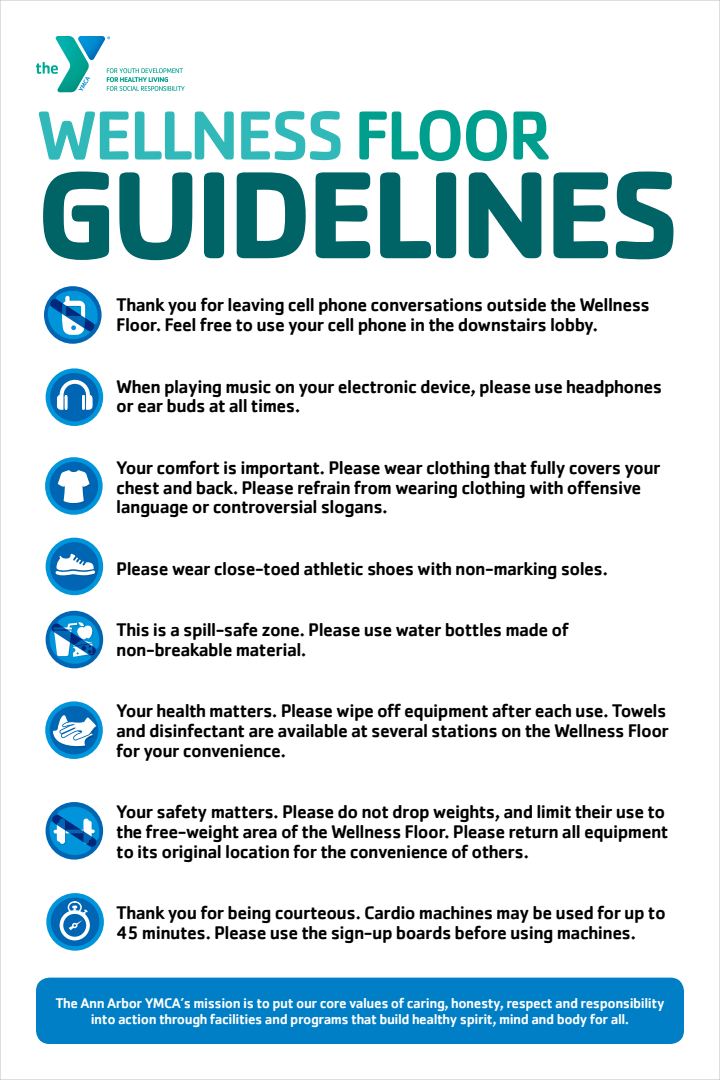
<style>
.page{position:relative;width:720px;height:1080px;background:#fff}
.page>*{position:absolute;margin:0;border:0;box-sizing:border-box;transform-origin:0 0}
.t1{font:700 128.5px "Cachet";letter-spacing:-.05em;color:#006366}
.t2{font:500 71.9px "Cachet";letter-spacing:-.05em;color:#31b9ba}
.t3{font:500 18.85px/19.9px "Cachet";letter-spacing:-.03em;color:#000}
.t4{font:500 14.5px/16.5px "Cachet";letter-spacing:-.03em;color:#fff;text-align:center}
.s1{color:#009f8d}
</style>
<div class="page">
<svg style="left:36px;top:36px;width:149px;height:56px"></svg>
<div style="left:36px;top:978px;width:648px;height:66px;background:#007fc6;border-radius:14px"></div>
<svg style="left:44px;top:286px;width:58px;height:58px"></svg>
<svg style="left:47px;top:288px;width:52px;height:54px"></svg>
<div style="left:46px;top:368px;width:57px;height:58px;background:#0095da;border-radius:50%"></div>
<div style="left:50px;top:373px;width:49px;height:48px;background:#0066b3;border-radius:50%"></div>
<svg style="left:57px;top:380px;width:36px;height:30px"></svg>
<svg style="left:45px;top:457px;width:58px;height:58px"></svg>
<div style="left:50px;top:462px;width:48px;height:48px;background:#0066b3;border-radius:50%"></div>
<svg style="left:58px;top:470px;width:33px;height:34px"></svg>
<div style="left:69px;top:467px;width:9px;height:5px;background:#0066b3;border-radius:50%"></div>
<div style="left:46px;top:538px;width:57px;height:57px;background:#0095da;border-radius:50%"></div>
<div style="left:50px;top:542px;width:49px;height:49px;background:#0066b3;border-radius:50%"></div>
<svg style="left:55px;top:552px;width:40px;height:24px"></svg>
<div style="left:46px;top:611px;width:57px;height:57px;background:#0066b3;border-radius:50%"></div>
<svg style="left:48px;top:613px;width:52px;height:53px"></svg>
<svg style="left:45px;top:701px;width:58px;height:58px"></svg>
<div style="left:50px;top:706px;width:48px;height:48px;background:#0066b3;border-radius:50%"></div>
<svg style="left:53px;top:715px;width:44px;height:34px"></svg>
<svg style="left:46px;top:802px;width:57px;height:58px"></svg>
<svg style="left:48px;top:804px;width:52px;height:53px"></svg>
<svg style="left:46px;top:893px;width:58px;height:58px"></svg>
<div style="left:51px;top:898px;width:48px;height:48px;background:#0066b3;border-radius:50%"></div>
<div style="left:68px;top:901px;width:14px;height:13px;border:1px solid #fff;border-radius:50%"></div>
<svg style="left:60px;top:906px;width:30px;height:34px"></svg>
<h2 class="t2" style="left:36px;top:91px;width:518px">WELLNESS <span class="s1">FLOOR</span></h2>
<h1 class="t1" style="left:36px;top:132px;width:646px">GUIDELINES</h1>
<p class="t3" style="left:116px;top:295px;width:535px">Thank you for leaving cell phone conversations outside the Wellness<br>Floor. Feel free to use your cell phone in the downstairs lobby.</p>
<p class="t3" style="left:116px;top:376px;width:548px">When playing music on your electronic device, please use headphones or ear buds at all times.</p>
<p class="t3" style="left:116px;top:457px;width:546px">Your comfort is important. Please wear clothing that fully covers your chest and back. Please refrain from wearing clothing with offensive language or controversial slogans.</p>
<p class="t3" style="left:116px;top:558px;width:493px">Please wear close-toed athletic shoes with non-marking soles.</p>
<p class="t3" style="left:116px;top:619px;width:454px">This is a spill-safe zone. Please use water bottles made of non-breakable material.</p>
<p class="t3" style="left:116px;top:700px;width:554px">Your health matters. Please wipe off equipment after each use. Towels and disinfectant are available at several stations on the Wellness Floor for your convenience.</p>
<p class="t3" style="left:116px;top:801px;width:554px">Your safety matters. Please do not drop weights, and limit their use to the free-weight area of the Wellness Floor. Please return all equipment to its original location for the convenience of others.</p>
<p class="t3" style="left:116px;top:902px;width:551px">Thank you for being courteous. Cardio machines may be used for up to<br>45 minutes. Please use the sign-up boards before using machines.</p>
<p class="t4" style="left:55px;top:994px;width:611px">The Ann Arbor YMCA’s mission is to put our core values of caring, honesty, respect and responsibility into action through facilities and programs that build healthy spirit, mind and body for all.</p>
</div>
